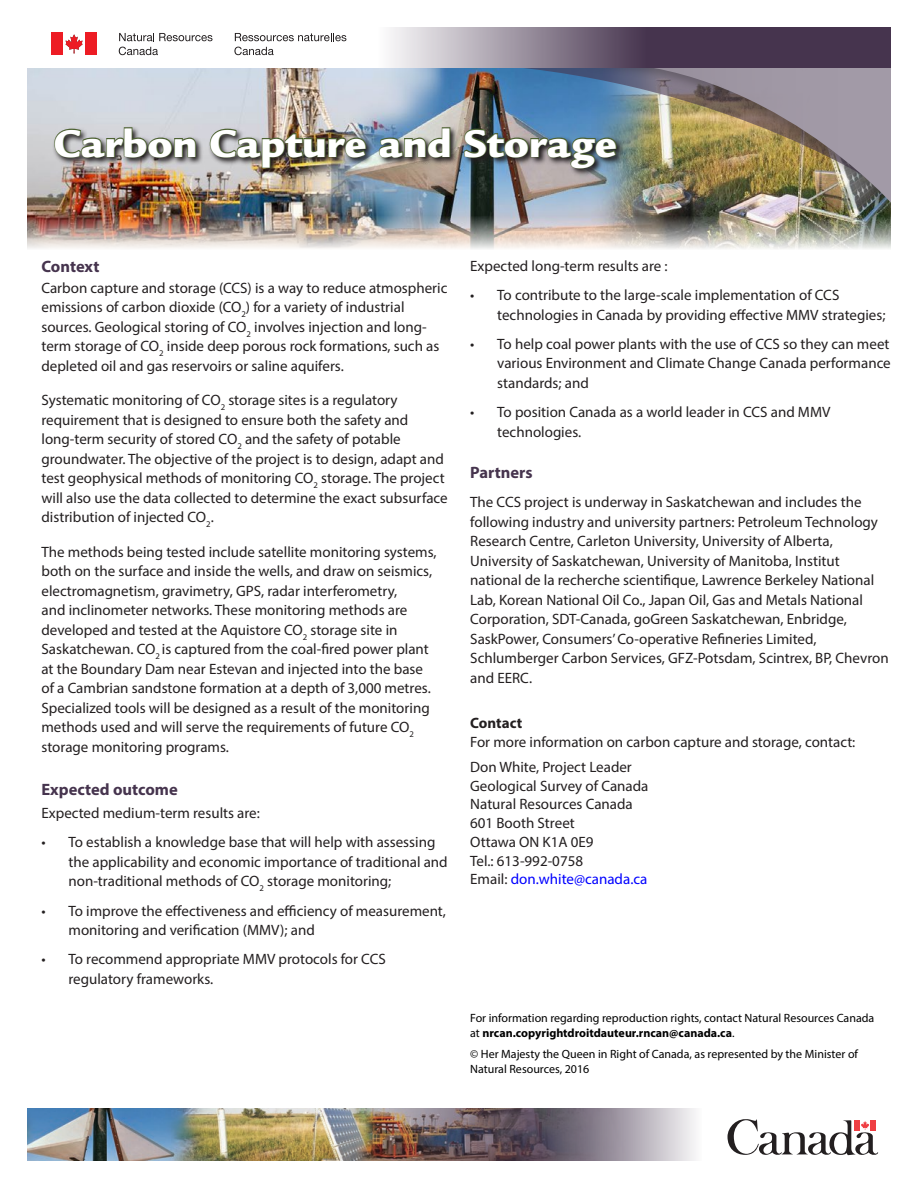
<style>
.page{position:relative;width:918px;height:1188px;background:#fff}
.page>*{position:absolute;margin:0;border:0;box-sizing:border-box;transform-origin:0 0}
.t1{font:900 42px "Legacy Sans Std";color:#fff}
.t2{font:700 16.5px "Myriad Pro";color:#46344e}
.t3{font:15px/19.5px "Myriad Pro";color:#231f20}
.t4{font:700 15px "Myriad Pro";color:#231f20}
.t5{font:12px/15px "Myriad Pro";color:#000}
.s1{color:#00f}
.s2{font-weight:700}
</style>
<div class="page">
<img style="left:27px;top:67px;width:864px;height:182px">
<img style="left:482px;top:67px;width:99px;height:58px">
<div style="left:581px;top:36px;width:314px;height:178px;background:#231f20;opacity:.31"></div>
<img style="left:590px;top:67px;width:301px;height:136px">
<svg style="left:390px;top:27px;width:501px;height:40px;fill:#4b3952"></svg>
<img style="left:27px;top:1108px;width:669px;height:53px">
<div style="left:891px;top:7px;width:20px;height:662px;background:#fff"></div>
<svg style="left:728px;top:1119px;width:150px;height:37px"></svg>
<img style="left:52px;top:125px;width:573px;height:51px">
<img style="left:53px;top:126px;width:144px;height:123px">
<img style="left:209px;top:128px;width:158px;height:121px">
<img style="left:378px;top:126px;width:73px;height:123px">
<img style="left:463px;top:128px;width:155px;height:121px">
<div style="left:52px;top:33px;width:11px;height:22px;background:#ed1c24"></div>
<svg style="left:65px;top:34px;width:18px;height:19px"></svg>
<div style="left:85px;top:33px;width:12px;height:22px;background:#ed1c24"></div>
<svg style="left:235px;top:33px;width:111px;height:8px"></svg>
<svg style="left:234px;top:47px;width:40px;height:8px"></svg>
<svg style="left:119px;top:33px;width:94px;height:8px"></svg>
<svg style="left:119px;top:47px;width:39px;height:8px"></svg>
<h1 class="t1" style="left:53px;top:118px;width:565px">Carbon Capture and Storage</h1>
<h2 class="t2" style="left:41px;top:256px;width:59px">Context</h2>
<p class="t3" style="left:41px;top:278px;width:407px">Carbon capture and storage (CCS) is a way to reduce atmospheric emissions of carbon dioxide (CO<sub>2</sub>) for a variety of industrial sources. Geological storing of CO<sub>2</sub> involves injection and long&shy;term storage of CO<sub>2</sub> inside deep porous rock formations, such as depleted oil and gas reservoirs or saline aquifers.</p>
<p class="t3" style="left:41px;top:390px;width:408px">Systematic monitoring of CO<sub>2</sub> storage sites is a regulatory requirement that is designed to ensure both the safety and long-term security of stored CO<sub>2</sub> and the safety of potable groundwater. The objective of the project is to design, adapt and test geophysical methods of monitoring CO<sub>2</sub> storage. The project will also use the data collected to determine the exact subsurface distribution of injected CO<sub>2</sub>.</p>
<p class="t3" style="left:41px;top:542px;width:397px">The methods being tested include satellite monitoring systems, both on the surface and inside the wells, and draw on seismics, electromagnetism, gravimetry, GPS, radar interferometry,<br>and inclinometer networks. These monitoring methods are developed and tested at the Aquistore CO<sub>2</sub> storage site in Saskatchewan. CO<sub>2</sub> is captured from the coal-fired power plant at the Boundary Dam near Estevan and injected into the base of a Cambrian sandstone formation at a depth of 3,000 metres.<br>Specialized tools will be designed as a result of the monitoring methods used and will serve the requirements of future CO<sub>2 </sub>storage monitoring programs.</p>
<h2 class="t2" style="left:41px;top:779px;width:138px">Expected outcome</h2>
<p class="t3" style="left:41px;top:803px;width:220px">Expected medium-term results are:</p>
<p class="t3" style="left:68px;top:832px;width:381px;text-indent:-27px">• To establish a knowledge base that will help with assessing the applicability and economic importance of traditional and non-traditional methods of CO<sub>2</sub> storage monitoring;</p>
<p class="t3" style="left:68px;top:901px;width:379px;text-indent:-27px">• To improve the effectiveness and efficiency of measurement, monitoring and verification (MMV); and</p>
<p class="t3" style="left:68px;top:949px;width:319px;text-indent:-27px">• To recommend appropriate MMV protocols for CCS regulatory frameworks.</p>
<p class="t3" style="left:470px;top:256px;width:199px">Expected long-term results are :</p>
<p class="t3" style="left:497px;top:285px;width:390px;text-indent:-27px">• To contribute to the large-scale implementation of CCS technologies in Canada by providing effective MMV strategies;</p>
<p class="t3" style="left:497px;top:334px;width:395px;text-align:justify;text-indent:-27px">• To help coal power plants with the use of CCS so they can meet various Environment and Climate Change Canada performance standards; and</p>
<p class="t3" style="left:497px;top:402px;width:335px;text-indent:-27px">• To position Canada as a world leader in CCS and MMV technologies.</p>
<h2 class="t2" style="left:470px;top:461px;width:64px">Partners</h2>
<p class="t3" style="left:470px;top:492px;width:420px">The CCS project is underway in Saskatchewan and includes the following industry and university partners: Petroleum Technology Research Centre, Carleton University, University of Alberta, University of Saskatchewan, University of Manitoba, Institut national de la recherche scientifique, Lawrence Berkeley National Lab, Korean National Oil Co., Japan Oil, Gas and Metals National Corporation, SDT-Canada, goGreen Saskatchewan, Enbridge, SaskPower, Consumers’ Co-operative Refineries Limited, Schlumberger Carbon Services, GFZ-Potsdam, Scintrex, BP, Chevron and EERC.</p>
<h3 class="t4" style="left:470px;top:713px;width:53px">Contact</h3>
<p class="t3" style="left:470px;top:732px;width:387px">For more information on carbon capture and storage, contact:</p>
<p class="t3" style="left:470px;top:757px;width:180px;line-height:18.8px">Don White, Project Leader<br>Geological Survey of Canada<br>Natural Resources Canada<br>601 Booth Street<br>Ottawa ON K1A 0E9<br>Tel.: 613-992-0758<br>Email: <span class="s1">don.white@canada.ca</span></p>
<p class="t5" style="left:470px;top:1010px;width:406px">For information regarding reproduction rights, contact Natural Resources Canada at <span class="s2">nrcan.copyrightdroitdauteur.rncan@canada.ca</span>.</p>
<p class="t5" style="left:470px;top:1047px;width:389px">© Her Majesty the Queen in Right of Canada, as represented by the Minister of<br>Natural Resources, 2016</p>
</div>
